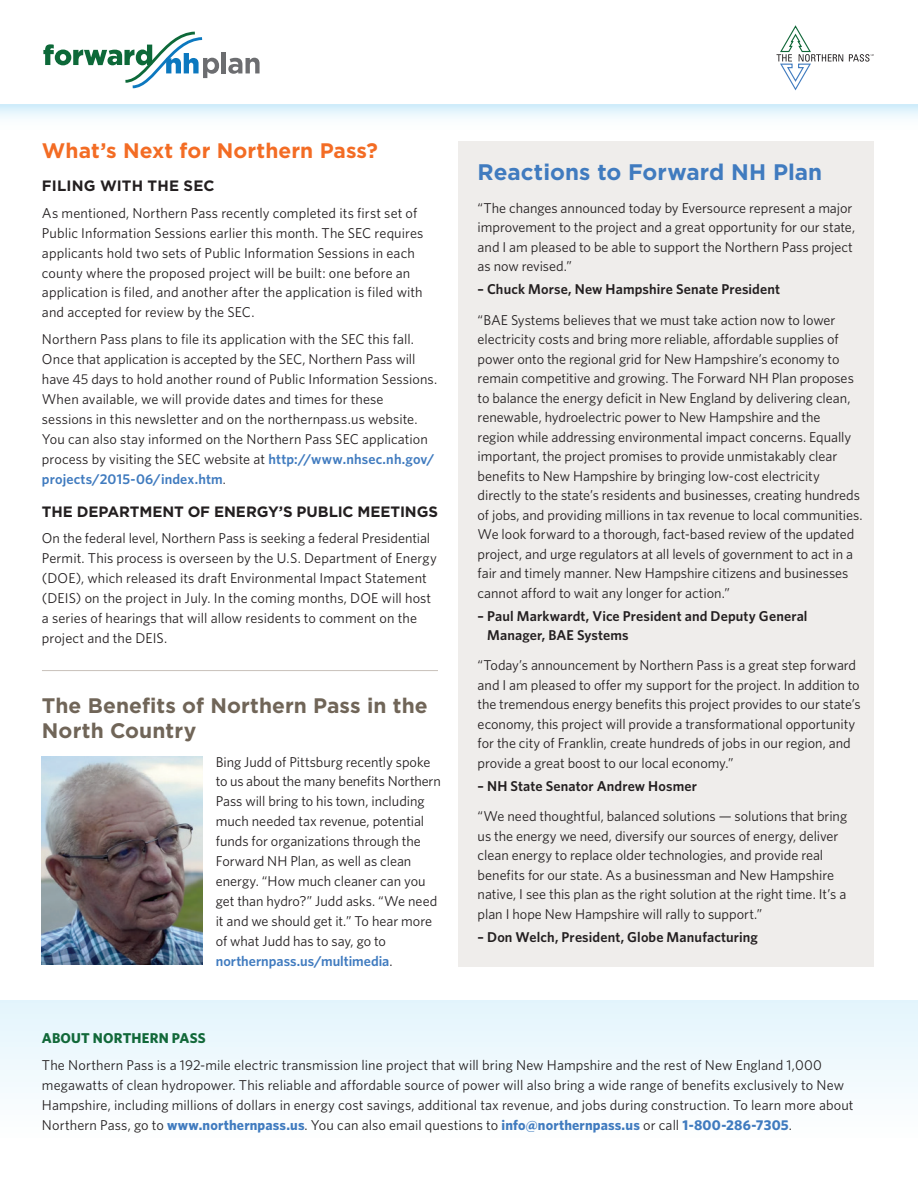
<style>
.page{position:relative;width:918px;height:1188px;background:#fff}
.page>*{position:absolute;margin:0;border:0;box-sizing:border-box;transform-origin:0 0}
.body_last{font:700 22.5px "Gotham";color:#407bbf}
.Main_HEADER{font:700 21px/25.5px "Gotham";letter-spacing:.005em;color:#706558}
.Main_HEADER-2{font:700 21px "Gotham";letter-spacing:.005em;color:#f36c24}
.body_last-2{font:700 15px "Gotham";color:#231f20}
.subhead{font:14.25px/19.5px "Whitney";color:#231f20}
.body_last-3{font:14.25px/20px "Whitney";color:#231f20}
.body{font:14.25px/20px "Whitney";letter-spacing:.005em;color:#231f20}
.subhead-2{font:600 14.25px/19.5px "Whitney";letter-spacing:.01em;color:#231f20}
.Question_Header{font:700 14.25px "Whitney";letter-spacing:.01em;color:#116839}
.s1{font-weight:600;color:#407bbf}
.s2{font-size:13.5px}
.s3{font-weight:700;color:#407bbf}
</style>
<div class="page">
<div style="left:458px;top:141px;width:416px;height:826px;background:#efedeb"></div>
<svg style="left:43px;top:31px;width:176px;height:58px"></svg>
<hr style="left:222px;top:52px;width:4px;height:21px;background:#6c6d70">
<svg style="left:228px;top:58px;width:32px;height:16px"></svg>
<div style="left:0;top:105px;width:918px;height:30px;background:linear-gradient(to bottom,#ddf2fb,#fff)"></div>
<div style="left:0;top:1000px;width:918px;height:141px;background:linear-gradient(to right,#f1f9fd,#f1f9fd)"></div>
<svg style="left:777px;top:25px;width:66px;height:66px"></svg>
<svg style="left:849px;top:54px;width:25px;height:8px"></svg>
<hr style="left:42px;top:670px;width:396px;height:1px;background:#c8c1ba">
<img style="left:42px;top:757px;width:161px;height:208px">
<p class="Main_HEADER-2" style="left:42px;top:137px;width:337px">What’s Next for Northern Pass?</p>
<p class="body_last-2" style="left:42px;top:176px;width:174px">FILING WITH THE SEC</p>
<p class="subhead" style="left:42px;top:202px;width:383px;line-height:20px">As mentioned, Northern Pass recently completed its first set of Public Information Sessions earlier this month. The SEC requires applicants hold two sets of Public Information Sessions in each county where the proposed project will be built: one before an application is filed, and another after the application is filed with and accepted for review by the SEC.</p>
<p class="body_last-3" style="left:42px;top:329px;width:397px">Northern Pass plans to file its application with the SEC this fall.<br>Once that application is accepted by the SEC, Northern Pass will have 45 days to hold another round of Public Information Sessions.<br>When available, we will provide dates and times for these sessions in this newsletter and on the northernpass.us website.<br>You can also stay informed on the Northern Pass SEC application process by visiting the SEC website at <span class="s1">http://www.nhsec.nh.gov/ projects/2015-06/index.htm</span><span class="s2">.</span></p>
<p class="body_last-2" style="left:42px;top:502px;width:398px">THE DEPARTMENT OF ENERGY’S PUBLIC MEETINGS</p>
<p class="subhead" style="left:42px;top:528px;width:396px;line-height:20px">On the federal level, Northern Pass is seeking a federal Presidential Permit. This process is overseen by the U.S. Department of Energy (DOE), which released its draft Environmental Impact Statement (DEIS) on the project in July. In the coming months, DOE will host a series of hearings that will allow residents to comment on the project and the DEIS.</p>
<p class="Main_HEADER" style="left:42px;top:692px;width:387px">The Benefits of Northern Pass in the<br>North Country</p>
<p class="body_last-3" style="left:216px;top:751px;width:227px">Bing Judd of Pittsburg recently spoke to us about the many benefits Northern Pass will bring to his town, including much needed tax revenue, potential funds for organizations through the Forward NH Plan, as well as clean energy. “How much cleaner can you get than hydro?” Judd asks. “We need it and we should get it.” To hear more of what Judd has to say, go to <span class="s1">northernpass.us/multimedia</span>.</p>
<p class="body_last" style="left:478px;top:157px;width:346px">Reactions to Forward NH Plan</p>
<p class="subhead" style="left:478px;top:198px;width:379px">“The changes announced today by Eversource represent a major improvement to the project and a great opportunity for our state, and I am pleased to be able to support the Northern Pass project as now revised.”</p>
<p class="subhead-2" style="left:478px;top:279px;width:304px">– Chuck Morse, New Hampshire Senate President</p>
<p class="subhead" style="left:478px;top:310px;width:387px">“BAE Systems believes that we must take action now to lower electricity costs and bring more reliable, affordable supplies of power onto the regional grid for New Hampshire’s economy to remain competitive and growing. The Forward NH Plan proposes to balance the energy deficit in New England by delivering clean, renewable, hydroelectric power to New Hampshire and the<br>region while addressing environmental impact concerns. Equally important, the project promises to provide unmistakably clear benefits to New Hampshire by bringing low-cost electricity directly to the state’s residents and businesses, creating hundreds of jobs, and providing millions in tax revenue to local communities.<br>We look forward to a thorough, fact-based review of the updated project, and urge regulators at all levels of government to act in a fair and timely manner. New Hampshire citizens and businesses cannot afford to wait any longer for action.”</p>
<p class="subhead-2" style="left:487px;top:606px;width:322px;text-indent:-10px">– Paul Markwardt, Vice President and Deputy General<br>Manager, BAE Systems</p>
<p class="subhead" style="left:478px;top:655px;width:385px">“Today’s announcement by Northern Pass is a great step forward and I am pleased to offer my support for the project. In addition to the tremendous energy benefits this project provides to our state’s economy, this project will provide a transformational opportunity for the city of Franklin, create hundreds of jobs in our region, and provide a great boost to our local economy.”</p>
<p class="subhead-2" style="left:478px;top:776px;width:221px">– NH State Senator Andrew Hosmer</p>
<p class="subhead" style="left:478px;top:806px;width:371px">“We need thoughtful, balanced solutions — solutions that bring us the energy we need, diversify our sources of energy, deliver clean energy to replace older technologies, and provide real benefits for our state. As a businessman and New Hampshire native, I see this plan as the right solution at the right time. It’s a plan I hope New Hampshire will rally to support.”</p>
<p class="subhead-2" style="left:478px;top:927px;width:282px">– Don Welch, President, Globe Manufacturing</p>
<p class="Question_Header" style="left:42px;top:1029px;width:165px">ABOUT NORTHERN PASS</p>
<p class="body" style="left:42px;top:1055px;width:813px">The Northern Pass is a 192-mile electric transmission line project that will bring New Hampshire and the rest of New England 1,000 megawatts of clean hydropower. This reliable and affordable source of power will also bring a wide range of benefits exclusively to New Hampshire, including millions of dollars in energy cost savings, additional tax revenue, and jobs during construction. To learn more about Northern Pass, go to <span class="s3">www.northernpass.us</span>. You can also email questions to <span class="s3">info@northernpass.us</span> or call <span class="s3">1-800-286-7305</span>.</p>
</div>
